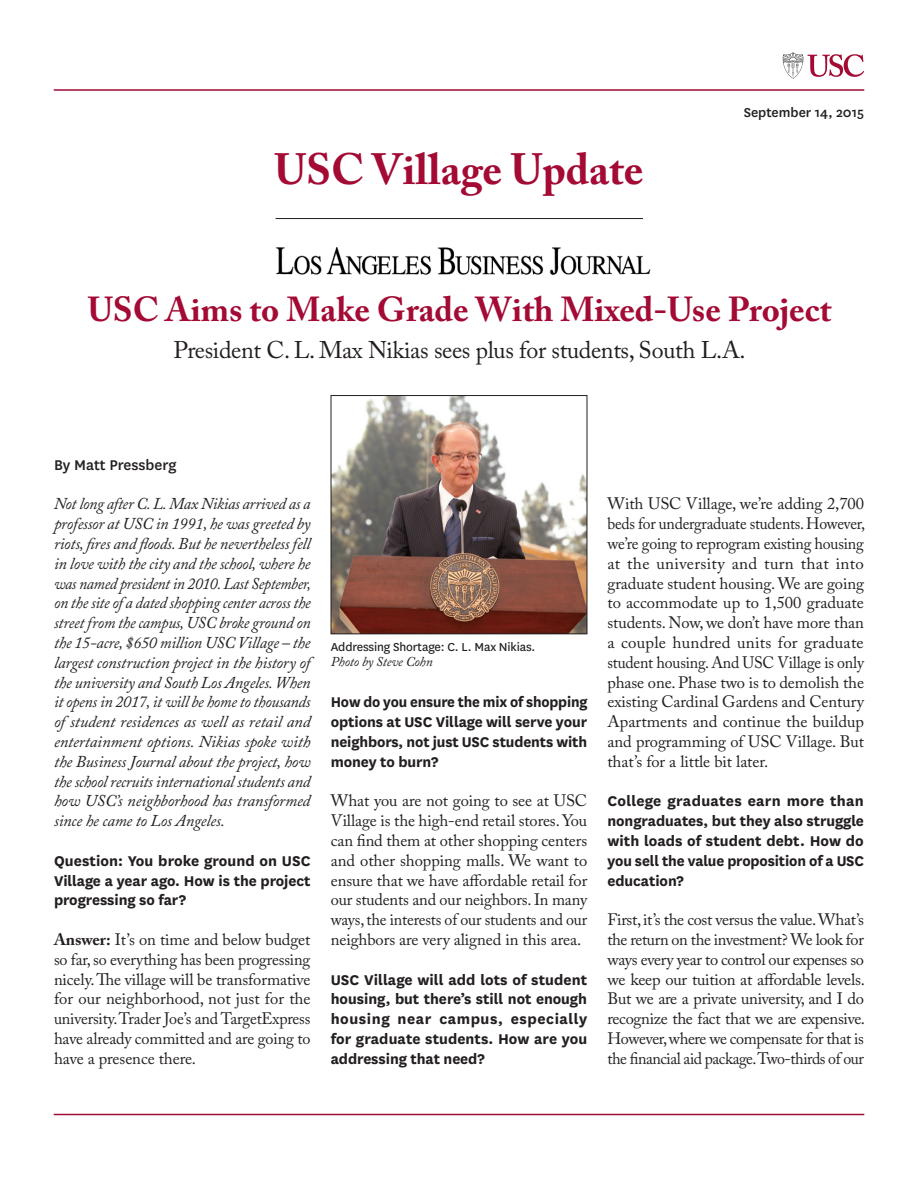
<style>
.page{position:relative;width:918px;height:1188px;background:#fff}
.page>*{position:absolute;margin:0;border:0;box-sizing:border-box;transform-origin:0 0}
.AM_Hed_24_27_CARD{font:700 43.5px "Adobe Caslon Pro";color:#a30a34}
.AM_Hed_24_27_CARD-2{font:700 34.5px "Adobe Caslon Pro";color:#a30a34}
.AM_Body_Indent{font:24px "Adobe Caslon Pro";letter-spacing:-.015em;color:#231f20}
.AM_Body_Indent-2{font:16.5px/19.8px "Adobe Caslon Pro";letter-spacing:-.01em;color:#231f20;text-align:justify}
.AM_Body_Indent-3{font:italic 16.5px/19.8px "Adobe Caslon Pro";letter-spacing:-.01em;color:#231f20;text-align:justify}
.Question_Na_bold{font:700 16.5px/19.8px "National";letter-spacing:-.005em;color:#231f20;text-align:justify}
.AM_Body_Indent-4{font:700 16.5px/19.8px "National";letter-spacing:-.005em;color:#231f20;text-align:justify}
.AM_By_Line{font:500 16.5px "National";color:#231f20}
.AM_Date_Upper_Right{font:500 15px "National";color:#231f20}
.PhotoCap{font:13.5px "National";letter-spacing:-.01em;color:#231f20}
.PhotoCap-2{font:italic 13.5px "Adobe Caslon Pro";letter-spacing:-.01em;color:#231f20}
.s1{font-weight:700}
</style>
<div class="page">
<img style="left:276px;top:247px;width:375px;height:29px">
<hr style="left:54px;top:1114px;width:810px;height:1px;background:#a30a34">
<svg style="left:783px;top:52px;width:81px;height:27px"></svg>
<hr style="left:54px;top:89px;width:810px;height:2px;background:#a30a34">
<hr style="left:276px;top:218px;width:367px;height:1px;background:#231f20">
<img style="left:333px;top:397px;width:252px;height:235px">
<div style="left:331px;top:395px;width:256px;height:239px;border:1px solid #231f20"></div>
<p class="AM_Hed_24_27_CARD" style="left:274px;top:144px;width:371px">USC Village Update</p>
<p class="AM_Date_Upper_Right" style="left:744px;top:103px;width:122px">September 14, 2015</p>
<p class="AM_Hed_24_27_CARD-2" style="left:88px;top:289px;width:746px">USC Aims to Make Grade With Mixed-Use Project</p>
<p class="AM_Body_Indent" style="left:174px;top:335px;width:573px">President C. L. Max Nikias sees plus for students, South L.A.</p>
<p class="AM_By_Line" style="left:54px;top:454px;width:124px">By Matt Pressberg</p>
<p class="AM_Body_Indent-3" style="left:54px;top:494px;width:259px">Not long after C. L. Max Nikias arrived as a professor at USC in 1991, he was greeted by riots, fires and floods. But he nevertheless fell in love with the city and the school, where he was named president in 2010. Last September, on the site of a dated shopping center across the street from the campus, USC broke ground on the 15-acre, $650 million USC Village – the largest construction project in the history of the university and South Los Angeles. When it opens in 2017, it will be home to thousands of student residences as well as retail and entertainment options. Nikias spoke with the Business Journal about the project, how the school recruits international students and how USC’s neighborhood has transformed since he came to Los Angeles.</p>
<p class="AM_Body_Indent-4" style="left:54px;top:850px;width:258px">Question: You broke ground on USC Village a year ago. How is the project progressing so far?</p>
<p class="AM_Body_Indent-2" style="left:54px;top:929px;width:258px"><span class="s1">Answer:</span> It’s on time and below budget so far, so everything has been progressing nicely. The village will be transformative for our neighborhood, not just for the university. Trader Joe’s and TargetExpress have already committed and are going to have a presence there.</p>
<p class="PhotoCap" style="left:331px;top:638px;width:206px">Addressing Shortage: C. L. Max Nikias.</p>
<p class="PhotoCap-2" style="left:331px;top:653px;width:104px">Photo by Steve Cohn</p>
<p class="Question_Na_bold" style="left:331px;top:691px;width:258px">How do you ensure the mix of shopping options at USC Village will serve your neighbors, not just USC students with money to burn?</p>
<p class="AM_Body_Indent-2" style="left:331px;top:791px;width:258px">What you are not going to see at USC Village is the high-end retail stores. You can find them at other shopping centers and other shopping malls. We want to ensure that we have affordable retail for our students and our neighbors. In many ways, the interests of our students and our neighbors are very aligned in this area.</p>
<p class="Question_Na_bold" style="left:331px;top:968px;width:258px">USC Village will add lots of student housing, but there’s still not enough housing near campus, especially for graduate students. How are you addressing that need?</p>
<p class="AM_Body_Indent-2" style="left:607px;top:494px;width:259px">With USC Village, we’re adding 2,700 beds for undergraduate students. However, we’re going to reprogram existing housing at the university and turn that into graduate student housing. We are going to accommodate up to 1,500 graduate students. Now, we don’t have more than a couple hundred units for graduate student housing. And USC Village is only phase one. Phase two is to demolish the existing Cardinal Gardens and Century Apartments and continue the buildup and programming of USC Village. But that’s for a little bit later.</p>
<p class="Question_Na_bold" style="left:607px;top:790px;width:258px">College graduates earn more than nongraduates, but they also struggle with loads of student debt. How do you sell the value proposition of a USC education?</p>
<p class="AM_Body_Indent-2" style="left:607px;top:910px;width:259px">First, it’s the cost versus the value. What’s the return on the investment? We look for ways every year to control our expenses so we keep our tuition at affordable levels.<br>But we are a private university, and I do recognize the fact that we are expensive.<br>However, where we compensate for that is the financial aid package.Two-thirds of our</p>
</div>
